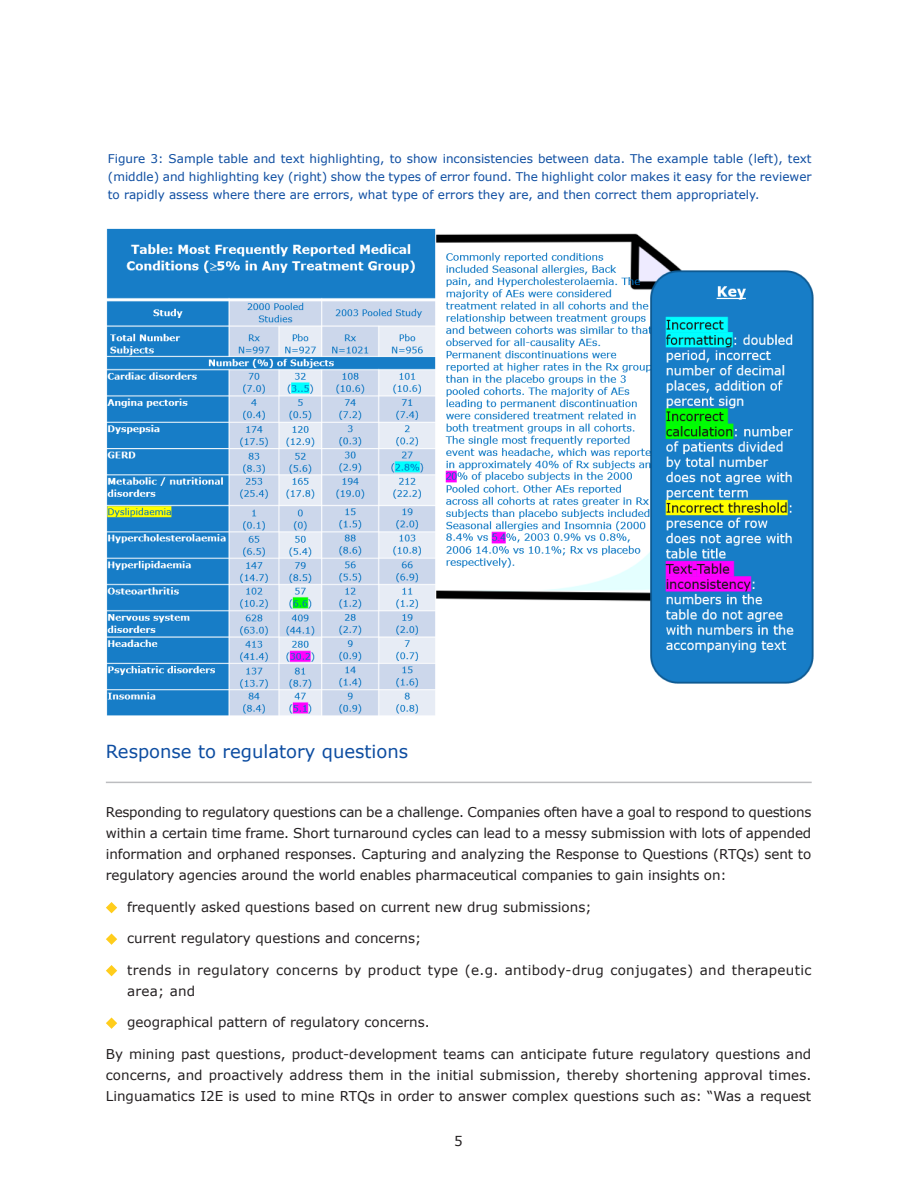
<style>
.page{position:relative;width:918px;height:1188px;background:#fff}
.page>*{position:absolute;margin:0;border:0;box-sizing:border-box;transform-origin:0 0}
.Text{font:18px "Verdana";color:#0d4da1}
.Text-2{font:13.5px/21px "Verdana";letter-spacing:-.01em;color:#231f20;text-align:justify}
.Bullet_points{font:13.5px "Verdana";color:#231f20}
.Bullet_points-2{font:13.5px/21px "Verdana";letter-spacing:.02em;color:#231f20}
.Minor_heading{font:13.5px "Verdana";color:#231f20}
.Text-3{font:12px/18px "Verdana";color:#0d4da1;text-align:justify}
</style>
<div class="page">
<img style="left:106px;top:228px;width:708px;height:488px">
<hr style="left:106px;top:782px;width:706px;height:1px;background:#bcbdc0">
<svg style="left:106px;top:902px;width:11px;height:11px"></svg>
<svg style="left:106px;top:934px;width:11px;height:11px"></svg>
<svg style="left:106px;top:965px;width:11px;height:11px"></svg>
<svg style="left:106px;top:1018px;width:11px;height:11px"></svg>
<p class="Text-3" style="left:108px;top:149px;width:705px">Figure 3: Sample table and text highlighting, to show inconsistencies between data. The example table (left), text (middle) and highlighting key (right) show the types of error found. The highlight color makes it easy for the reviewer to rapidly assess where there are errors, what type of errors they are, and then correct them appropriately.</p>
<p class="Text" style="left:106px;top:739px;width:304px">Response to regulatory questions</p>
<p class="Text-2" style="left:106px;top:802px;width:707px">Responding to regulatory questions can be a challenge. Companies often have a goal to respond to questions within a certain time frame. Short turnaround cycles can lead to a messy submission with lots of appended information and orphaned responses. Capturing and analyzing the Response to Questions (RTQs) sent to regulatory agencies around the world enables pharmaceutical companies to gain insights on:</p>
<p class="Bullet_points" style="left:127px;top:898px;width:466px">frequently asked questions based on current new drug submissions;</p>
<p class="Bullet_points" style="left:127px;top:929px;width:296px">current regulatory questions and concerns;</p>
<p class="Bullet_points-2" style="left:127px;top:959px;width:686px">trends in regulatory concerns by product type (e.g. antibody-drug conjugates) and therapeutic area; and</p>
<p class="Bullet_points" style="left:127px;top:1013px;width:304px">geographical pattern of regulatory concerns.</p>
<p class="Text-2" style="left:106px;top:1043px;width:707px">By mining past questions, product-development teams can anticipate future regulatory questions and concerns, and proactively address them in the initial submission, thereby shortening approval times.<br>Linguamatics I2E is used to mine RTQs in order to answer complex questions such as: “Was a request</p>
<p class="Minor_heading" style="left:454px;top:1132px;width:10px">5</p>
</div>
